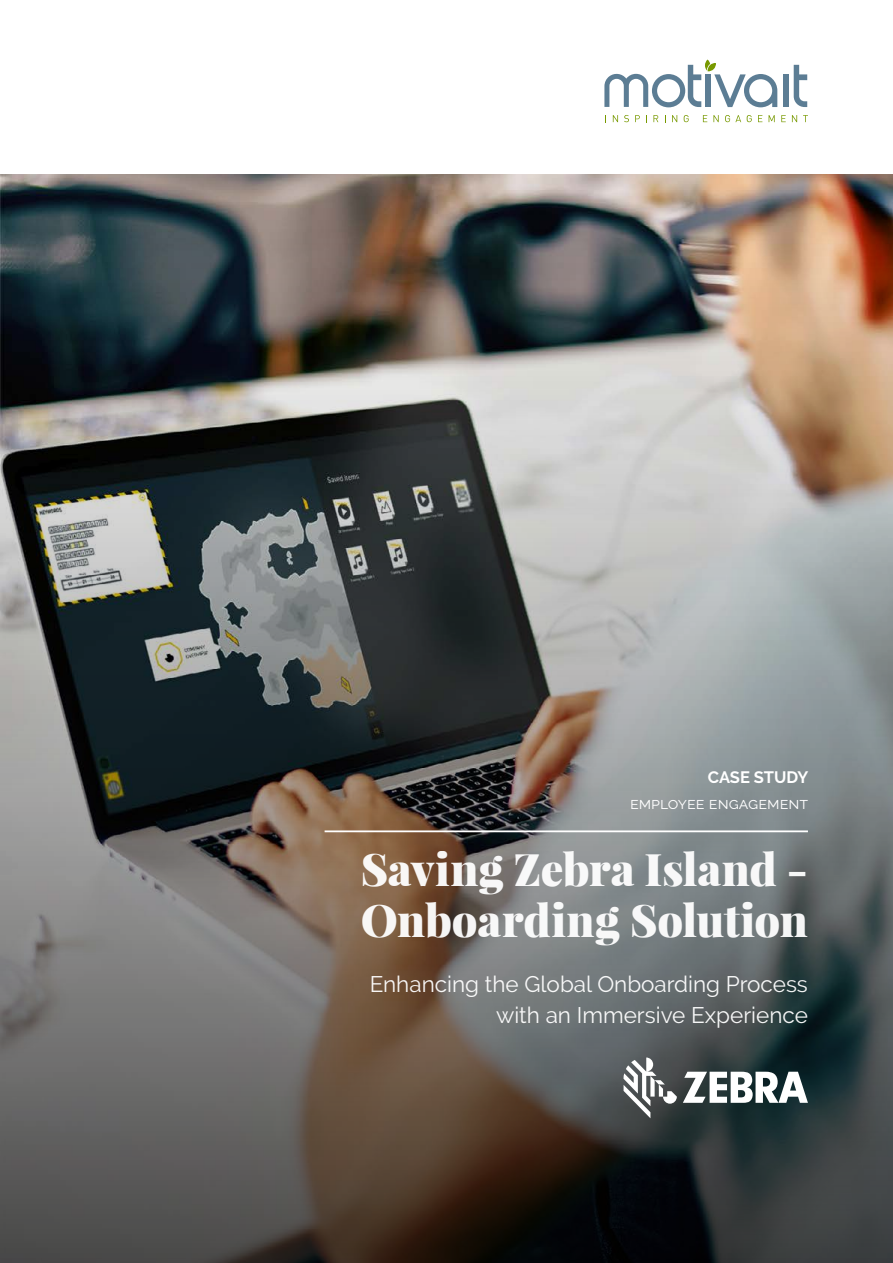
<style>
.page{position:relative;width:893px;height:1263px;background:#fff}
.page>*{position:absolute;margin:0;border:0;box-sizing:border-box;transform-origin:0 0}
.t1{font:900 45px/51px "Playfair Display";letter-spacing:-.005em;color:#fff}
.t2{font:22.5px/31.5px "Raleway";color:#fff;text-align:right}
.t3{font:16.5px "Raleway";color:#fff}
.t4{font:700 16.5px "Raleway";letter-spacing:-.005em;color:#fff}
</style>
<div class="page">
<img style="left:0;top:174px;width:893px;height:50px">
<img style="left:0;top:224px;width:893px;height:1039px">
<hr style="left:325px;top:830px;width:483px;height:2px;background:#fff">
<svg style="left:794px;top:65px;width:13px;height:42px"></svg>
<div style="left:783px;top:74px;width:5px;height:33px;background:#5c7d94"></div>
<svg style="left:604px;top:60px;width:173px;height:47px"></svg>
<svg style="left:613px;top:115px;width:5px;height:7px"></svg>
<svg style="left:624px;top:115px;width:5px;height:7px"></svg>
<svg style="left:635px;top:115px;width:5px;height:7px"></svg>
<svg style="left:653px;top:115px;width:5px;height:7px"></svg>
<svg style="left:672px;top:115px;width:5px;height:7px"></svg>
<svg style="left:684px;top:115px;width:5px;height:7px"></svg>
<svg style="left:703px;top:115px;width:4px;height:7px"></svg>
<svg style="left:713px;top:115px;width:6px;height:7px"></svg>
<svg style="left:725px;top:115px;width:16px;height:7px"></svg>
<svg style="left:747px;top:115px;width:5px;height:7px"></svg>
<svg style="left:758px;top:115px;width:4px;height:7px"></svg>
<svg style="left:769px;top:115px;width:6px;height:7px"></svg>
<svg style="left:781px;top:115px;width:5px;height:7px"></svg>
<svg style="left:792px;top:115px;width:5px;height:7px"></svg>
<svg style="left:623px;top:1057px;width:54px;height:61px"></svg>
<svg style="left:683px;top:1072px;width:125px;height:31px"></svg>
<p class="t4" style="left:708px;top:768px;width:102px">CASE STUDY</p>
<p class="t3" style="left:630px;top:794px;width:180px">employee engagement</p>
<h1 class="t1" style="left:360px;top:843px;width:449px">Saving Zebra Island -<br>Onboarding Solution</h1>
<p class="t2" style="left:370px;top:968px;width:440px">Enhancing the Global Onboarding Process with an Immersive Experience</p>
</div>
